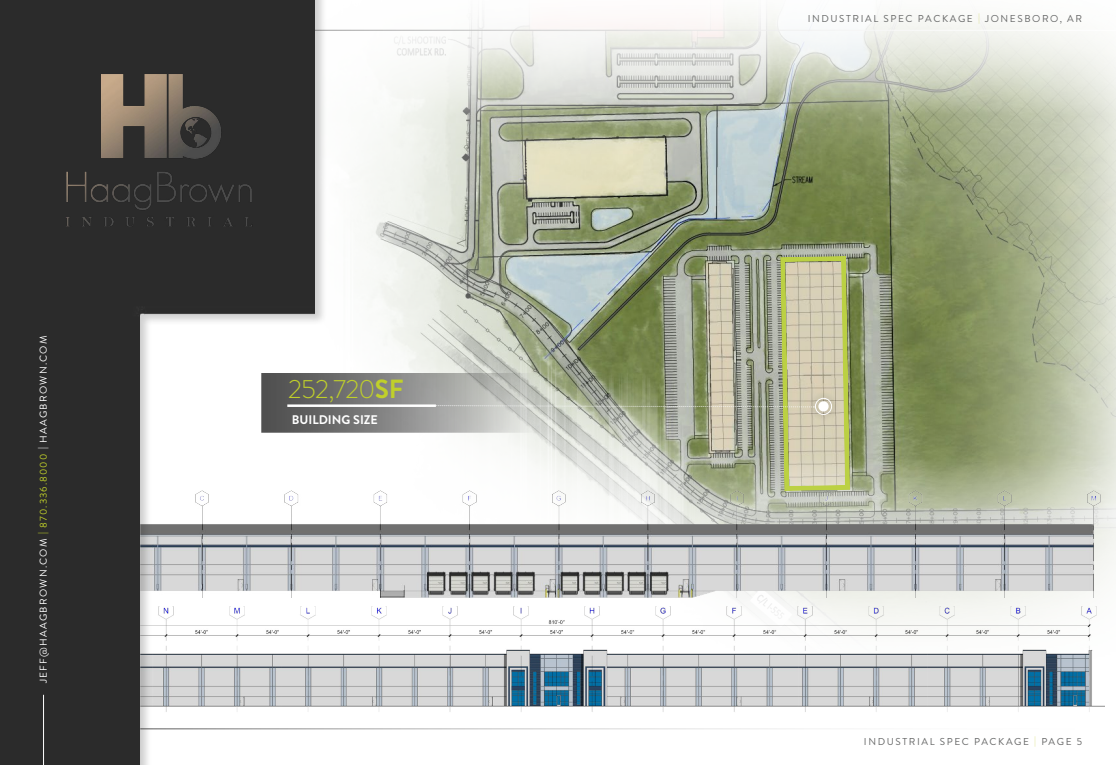
<style>
.page{position:relative;width:1116px;height:765px;background:#fff}
.page>*{position:absolute;margin:0;border:0;box-sizing:border-box;transform-origin:0 0}
.t1{font:300 26.25px "Brandon Grotesque";letter-spacing:-.02em;color:#c0d02a}
.t2{font:700 12.5px "Brandon Grotesque";color:#fff}
.t3{font:10px "Brandon Grotesque";letter-spacing:.16em;color:#666767}
.t4{font:10px "Brandon Grotesque";letter-spacing:.125em;color:#fff}
.s1{color:#c0d02a}
.s2{font-weight:700}
.s3{color:#e1e69a}
</style>
<div class="page">
<img style="left:327px;top:13px;width:788px;height:693px">
<img style="left:327px;top:606px;width:777px;height:106px">
<img style="left:327px;top:490px;width:772px;height:107px">
<svg style="left:327px;top:373px;width:101px;height:60px;background:#818181"></svg>
<svg style="left:428px;top:247px;width:432px;height:245px;background:#b3b8a3"></svg>
<hr style="left:287px;top:404px;width:149px;height:3px;background:#fff">
<hr style="left:0;top:30px;width:1115px;height:1px;background:#fff">
<div style="left:0;top:0;width:327px;height:765px;background:#2b2b2b;opacity:.22"></div>
<img style="left:0;top:0;width:315px;height:765px">
<hr style="left:43px;top:695px;width:1px;height:70px;background:#fff">
<img style="left:40px;top:57px;width:230px;height:189px">
<p class="t4" style="left:36px;top:683px;width:349px;rotate:-90deg">JEFF@HAAGBROWN.COM <span class="s1">| 870.336.8000</span> | HAAGBROWN.COM</p>
<h1 class="t1" style="left:288px;top:371px;width:117px">252,720<span class="s2">SF</span></h1>
<p class="t2" style="left:292px;top:411px;width:88px">BUILDING SIZE</p>
<p class="t3" style="left:807px;top:12px;width:276px">INDUSTRIAL SPEC PACKAGE <span class="s3">|</span> JONESBORO, AR</p>
<p class="t3" style="left:863px;top:735px;width:220px">INDUSTRIAL SPEC PACKAGE <span class="s3">|</span> PAGE 5</p>
</div>
